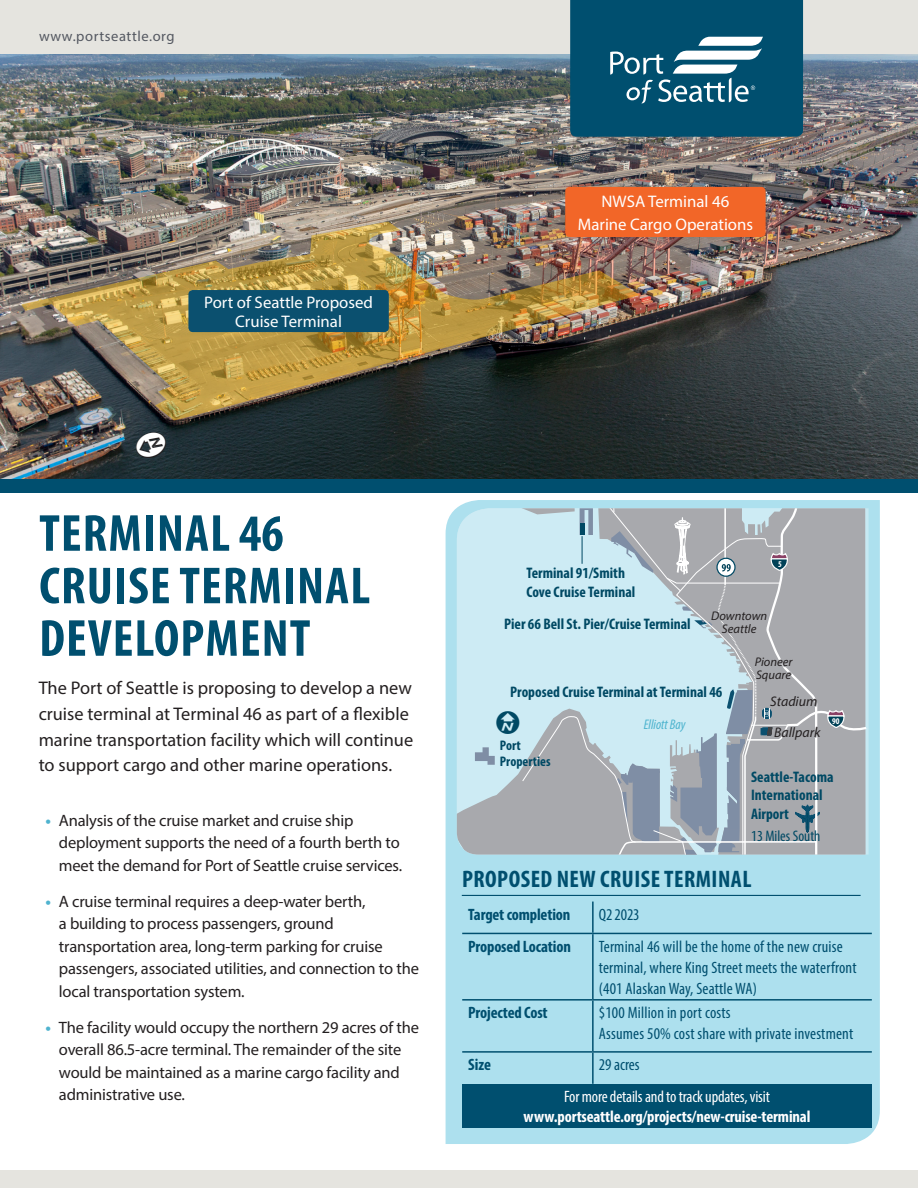
<style>
.page{position:relative;width:918px;height:1188px;background:#fff}
.page>*{position:absolute;margin:0;border:0;box-sizing:border-box;transform-origin:0 0}
.t1{font:700 condensed 52.5px/52.5px "Myriad Pro";letter-spacing:.02em;color:#004f6f}
.t2{font:29.85px "ESRI North";color:#004964}
.t3{font:700 condensed 24px "Myriad Pro";letter-spacing:.02em;color:#004f6f}
.h1_description{font:18.3px/25.7px "Myriad Pro";color:#231f20}
.t4{font:16.8px/19.4px "Myriad Pro";color:#fff;text-align:center}
.t5{font:16.5px/22.5px "Myriad Pro";letter-spacing:-.01em;color:#231f20}
.LTBlueBullets{font:condensed 16.5px/21px "Myriad Pro";letter-spacing:.01em;color:#004f6f}
.LTBlueBullets-2{font:700 condensed 16.5px/19.5px "Myriad Pro";letter-spacing:-.01em;color:#fff;text-align:center}
.LTBlueBullets-3{font:700 condensed 16.5px "Myriad Pro";letter-spacing:-.01em;color:#004f6f}
.t6{font:700 condensed 15.3px/18.5px "Myriad Pro";color:#004964}
.t7{font:condensed 15.3px "Myriad Pro";color:#004964}
.h1_description-2{font:14.55px "Myriad Pro";letter-spacing:.04em;color:#545861}
.t8{font:italic 13.95px "Myriad Pro";color:#231f20}
.t9{font:700 condensed 13.95px/16.6px "Myriad Pro";color:#004964}
.t10{font:italic condensed 13.95px "Myriad Pro";color:#4cb3ce}
.t11{font:italic 12.6px/12.3px "Myriad Pro";color:#231f20;text-align:center}
.t12{font:700 condensed 8.85px "Myriad Pro";color:#fff}
.s1{font-weight:700;color:#4fb3cf}
.s2{font-weight:400}
</style>
<div class="page">
<img style="left:0;top:54px;width:918px;height:425px">
<img style="left:21px;top:222px;width:619px;height:199px">
<div style="left:188px;top:290px;width:201px;height:42px;background:#0b506f;border-radius:4px"></div>
<div style="left:565px;top:187px;width:201px;height:50px;background:#f26628;border-radius:4px"></div>
<div style="left:0;top:0;width:918px;height:54px;background:#e5e4df"></div>
<svg style="left:570px;top:0;width:233px;height:137px;background:#175f7c"></svg>
<div style="left:446px;top:500px;width:434px;height:644px;background:#ade0ee"></div>
<div style="left:457px;top:508px;width:65px;height:201px;background:#cdebf4"></div>
<svg style="left:457px;top:709px;width:65px;height:146px;background:#bdcfd6"></svg>
<svg style="left:475px;top:747px;width:20px;height:18px"></svg>
<svg style="left:522px;top:508px;width:347px;height:347px;background:#b3c0c7"></svg>
<hr style="left:462px;top:895px;width:399px;height:1px;background:#004f6f">
<div style="left:462px;top:1084px;width:410px;height:44px;background:#004f6f"></div>
<hr style="left:592px;top:902px;width:2px;height:31px;background:#004f6f">
<hr style="left:462px;top:933px;width:131px;height:1px;background:#004f6f">
<hr style="left:593px;top:933px;width:279px;height:1px;background:#004f6f">
<hr style="left:592px;top:934px;width:2px;height:65px;background:#004f6f">
<hr style="left:462px;top:999px;width:131px;height:2px;background:#004f6f">
<hr style="left:593px;top:999px;width:279px;height:2px;background:#004f6f">
<hr style="left:592px;top:1001px;width:2px;height:50px;background:#004f6f">
<hr style="left:462px;top:1051px;width:131px;height:2px;background:#004f6f">
<hr style="left:593px;top:1051px;width:279px;height:2px;background:#004f6f">
<hr style="left:592px;top:1053px;width:2px;height:31px;background:#004f6f">
<div style="left:0;top:479px;width:918px;height:13px;background:#004f6f"></div>
<div style="left:0;top:1171px;width:918px;height:17px;background:#e5e4df"></div>
<svg style="left:133px;top:429px;width:36px;height:33px"></svg>
<p class="h1_description-2" style="left:39px;top:27px;width:137px">www.portseattle.org</p>
<p class="t4" style="left:204px;top:292px;width:170px">Port of Seattle Proposed<br>Cruise Terminal</p>
<p class="t4" style="left:578px;top:190px;width:177px;line-height:22.6px">NWSA Terminal 46<br>Marine Cargo Operations</p>
<p class="t1" style="left:39px;top:506px;width:333px">TERMINAL 46<br>CRUISE TERMINAL<br>DEVELOPMENT</p>
<p class="h1_description" style="left:39px;top:675px;width:376px">The Port of Seattle is proposing to develop a new cruise terminal at Terminal 46 as part of a flexible marine transportation facility which will continue to support cargo and other marine operations.</p>
<p class="t5" style="left:59px;top:809px;width:345px;text-indent:-13px"><span class="s1">•</span> Analysis of the cruise market and cruise ship deployment supports the need of a fourth berth to meet the demand for Port of Seattle cruise services.</p>
<p class="t5" style="left:59px;top:890px;width:362px;text-indent:-13px"><span class="s1">•</span> A cruise terminal requires a deep-water berth,<br>a building to process passengers, ground transportation area, long-term parking for cruise passengers, associated utilities, and connection to the local transportation system.</p>
<p class="t5" style="left:59px;top:1016px;width:362px;text-indent:-13px"><span class="s1">•</span> The facility would occupy the northern 29 acres of the overall 86.5-acre terminal. The remainder of the site would be maintained as a marine cargo facility and administrative use.</p>
<p class="t6" style="left:526px;top:564px;width:110px">Terminal 91/Smith<br>Cove Cruise Terminal</p>
<p class="t6" style="left:504px;top:615px;width:188px">Pier 66 Bell St. Pier/Cruise Terminal</p>
<p class="t12" style="left:778px;top:559px;width:5px">5</p>
<p class="t11" style="left:711px;top:610px;width:58px">Downtown<br>Seattle</p>
<p class="t11" style="left:755px;top:656px;width:39px;text-align:left">Pioneer<br>Square</p>
<p class="t6" style="left:510px;top:683px;width:214px">Proposed Cruise Terminal at Terminal 46</p>
<p class="t8" style="left:770px;top:693px;width:49px">Stadium</p>
<p class="t8" style="left:774px;top:724px;width:48px">Ballpark</p>
<p class="t2" style="left:496px;top:707px;width:24px">I</p>
<p class="t12" style="left:832px;top:715px;width:9px">90</p>
<p class="t10" style="left:644px;top:716px;width:43px">Elliott Bay</p>
<p class="t9" style="left:500px;top:736px;width:52px">Port<br>Properties</p>
<p class="t6" style="left:751px;top:767px;width:84px">Seattle-Tacoma<br>International<br>Airport</p>
<p class="t7" style="left:751px;top:827px;width:71px">13 Miles South</p>
<p class="t3" style="left:462px;top:864px;width:291px">PROPOSED NEW CRUISE TERMINAL</p>
<p class="LTBlueBullets-3" style="left:468px;top:904px;width:104px">Target completion</p>
<p class="LTBlueBullets" style="left:599px;top:904px;width:42px">Q2 2023</p>
<p class="LTBlueBullets-3" style="left:468px;top:936px;width:104px">Proposed Location</p>
<p class="LTBlueBullets" style="left:599px;top:936px;width:259px">Terminal 46 will be the home of the new cruise terminal, where King Street meets the waterfront (401 Alaskan Way, Seattle WA)</p>
<p class="LTBlueBullets-3" style="left:468px;top:1002px;width:81px">Projected Cost</p>
<p class="LTBlueBullets" style="left:599px;top:1002px;width:133px">$100 Million in port costs</p>
<p class="LTBlueBullets" style="left:599px;top:1023px;width:256px">Assumes 50% cost share with private investment</p>
<p class="LTBlueBullets-3" style="left:468px;top:1054px;width:24px">Size</p>
<p class="LTBlueBullets" style="left:599px;top:1054px;width:42px">29 acres</p>
<p class="LTBlueBullets-2" style="left:524px;top:1087px;width:288px"><span class="s2">For more details and to track updates, visit </span>www.portseattle.org/projects/new-cruise-terminal</p>
</div>
